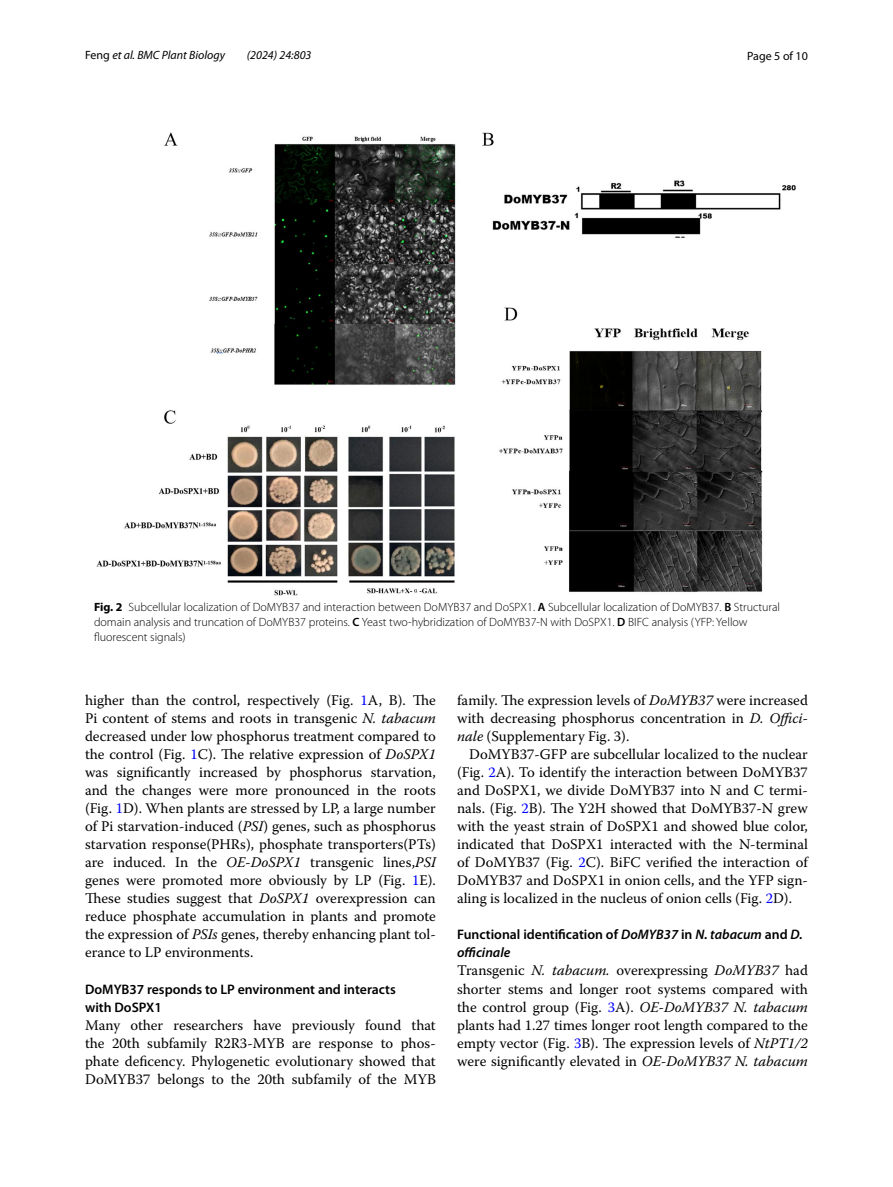
<style>
.page{position:relative;width:893px;height:1187px;background:#fff}
.page>*{position:absolute;margin:0;border:0;box-sizing:border-box;transform-origin:0 0}
.t1{font:14.7px/18px "Warnock Pro";color:#000;text-align:justify}
.t2{font:600 13.8px/18px "Myriad Pro";color:#000}
.t3{font:300 12px/15px "Myriad Pro";color:#000}
.t4{font:italic 12px "Myriad Pro";color:#000}
.t5{font:12px "Myriad Pro";color:#000}
.s1{font-style:normal}
.s2{font-weight:700}
.s3{font-weight:600}
.s4{color:#00f}
.s5{font-style:italic}
</style>
<div class="page">
<img style="left:96px;top:133px;width:700px;height:462px">
<p class="t4" style="left:85px;top:48px;width:141px"><span class="s1">Feng</span> et al. BMC Plant Biology</p>
<p class="t4" style="left:247px;top:48px;width:66px">(2024) 24:803</p>
<p class="t5" style="left:747px;top:48px;width:62px">Page 5 of 10</p>
<p class="t3" style="left:94px;top:599px;width:688px"><span class="s2">Fig. 2</span> Subcellular localization of DoMYB37 and interaction between DoMYB37 and DoSPX1. <span class="s3">A</span> Subcellular localization of DoMYB37. <span class="s3">B</span> Structural domain analysis and truncation of DoMYB37 proteins. <span class="s3">C</span> Yeast two-hybridization of DoMYB37-N with DoSPX1. <span class="s3">D</span> BIFC analysis (YFP: Yellow fluorescent signals)</p>
<p class="t1" style="left:85px;top:691px;width:352px">higher than the control, respectively (Fig. <span class="s4">1</span>A, B). The Pi content of stems and roots in transgenic <span class="s5">N. tabacum </span>decreased under low phosphorus treatment compared to the control (Fig. <span class="s4">1</span>C). The relative expression of <span class="s5">DoSPX1 </span>was significantly increased by phosphorus starvation, and the changes were more pronounced in the roots (Fig. <span class="s4">1</span>D). When plants are stressed by LP, a large number of Pi starvation-induced (<span class="s5">PSI</span>) genes, such as phosphorus starvation response(PHRs), phosphate transporters(PTs) are induced. In the <span class="s5">OE-DoSPX1</span> transgenic lines,<span class="s5">PSI </span>genes were promoted more obviously by LP (Fig. <span class="s4">1</span>E).<br>These studies suggest that <span class="s5">DoSPX1</span> overexpression can reduce phosphate accumulation in plants and promote the expression of <span class="s5">PSIs</span> genes, thereby enhancing plant tol&shy;erance to LP environments.</p>
<p class="t2" style="left:85px;top:979px;width:312px">DoMYB37 responds to LP environment and interacts with DoSPX1</p>
<p class="t1" style="left:85px;top:1015px;width:352px">Many other researchers have previously found that the 20th subfamily R2R3-MYB are response to phos&shy;phate deficency. Phylogenetic evolutionary showed that DoMYB37 belongs to the 20th subfamily of the MYB</p>
<p class="t1" style="left:457px;top:691px;width:352px">family. The expression levels of <span class="s5">DoMYB37</span> were increased with decreasing phosphorus concentration in <span class="s5">D. Offici&shy;nale</span> (Supplementary Fig. 3).</p>
<p class="t1" style="left:457px;top:745px;width:352px;text-indent:12px">DoMYB37-GFP are subcellular localized to the nuclear (Fig. <span class="s4">2</span>A). To identify the interaction between DoMYB37 and DoSPX1, we divide DoMYB37 into N and C termi&shy;nals. (Fig. <span class="s4">2</span>B). The Y2H showed that DoMYB37-N grew with the yeast strain of DoSPX1 and showed blue color, indicated that DoSPX1 interacted with the N-terminal of DoMYB37 (Fig. <span class="s4">2</span>C). BiFC verified the interaction of DoMYB37 and DoSPX1 in onion cells, and the YFP sign&shy;aling is localized in the nucleus of onion cells (Fig. <span class="s4">2</span>D).</p>
<p class="t2" style="left:457px;top:925px;width:347px">Functional identification of <span class="s5">DoMYB37</span> in <span class="s5">N. tabacum</span> and <span class="s5">D. officinale</span></p>
<p class="t1" style="left:457px;top:961px;width:352px">Transgenic <span class="s5">N. tabacum.</span> overexpressing <span class="s5">DoMYB37</span> had shorter stems and longer root systems compared with the control group (Fig. <span class="s4">3</span>A). <span class="s5">OE-DoMYB37 N. tabacum </span>plants had 1.27 times longer root length compared to the empty vector (Fig. <span class="s4">3</span>B). The expression levels of <span class="s5">NtPT1/2 </span>were significantly elevated in <span class="s5">OE-DoMYB37 N. tabacum</span></p>
</div>
